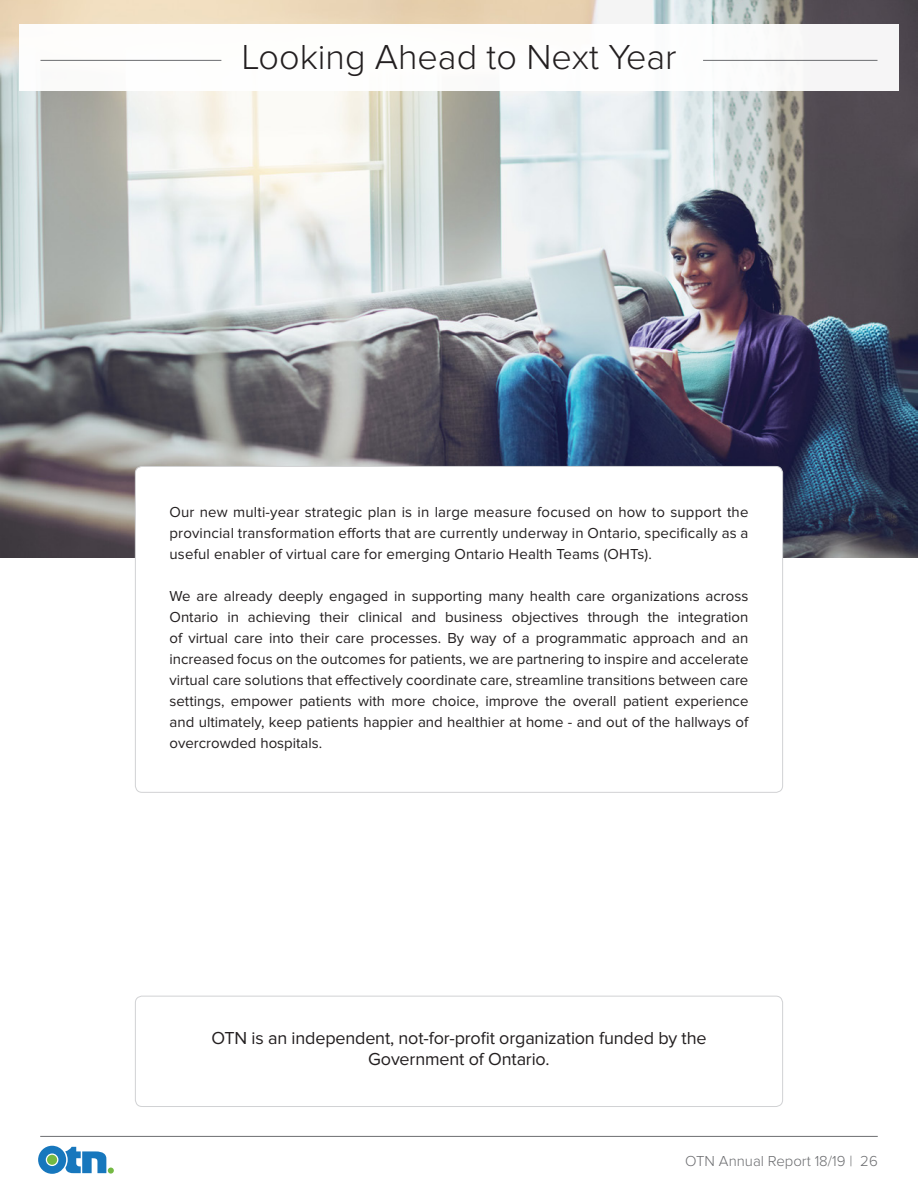
<style>
.page{position:relative;width:918px;height:1188px;background:#fff}
.page>*{position:absolute;margin:0;border:0;box-sizing:border-box;transform-origin:0 0}
.t1{font:300 36px "Proxima Nova";color:#231f20}
.body{font:18px/21px "Proxima Nova";letter-spacing:-.01em;color:#231f20;text-align:center}
.body-2{font:15px/21px "Proxima Nova";color:#231f20;text-align:justify}
.t2{font:300 15px "Proxima Nova";color:#6c6d70}
</style>
<div class="page">
<hr style="left:40px;top:1136px;width:838px;height:1px;background:#6c6d70">
<svg style="left:38px;top:1146px;width:76px;height:28px"></svg>
<img style="left:0;top:0;width:918px;height:557px">
<div style="left:19px;top:25px;width:880px;height:66px;background:#fff"></div>
<hr style="left:41px;top:60px;width:180px;height:1px;background:#6c6d70">
<hr style="left:703px;top:60px;width:175px;height:1px;background:#6c6d70">
<div style="left:135px;top:466px;width:648px;height:326px;background:#fff;border-radius:7px"></div>
<div style="left:135px;top:996px;width:648px;height:111px;border:1px solid #d1d2d4;border-radius:7px"></div>
<p class="t1" style="left:241px;top:36px;width:437px">Looking Ahead to Next Year</p>
<p class="body-2" style="left:170px;top:502px;width:580px">Our new multi-year strategic plan is in large measure focused on how to support the provincial transformation efforts that are currently underway in Ontario, specifically as a useful enabler of virtual care for emerging Ontario Health Teams (OHTs).</p>
<p class="body-2" style="left:170px;top:586px;width:580px">We are already deeply engaged in supporting many health care organizations across Ontario in achieving their clinical and business objectives through the integration of virtual care into their care processes. By way of a programmatic approach and an increased focus on the outcomes for patients, we are partnering to inspire and accelerate virtual care solutions that effectively coordinate care, streamline transitions between care settings, empower patients with more choice, improve the overall patient experience and ultimately, keep patients happier and healthier at home - and out of the hallways of overcrowded hospitals.</p>
<p class="body" style="left:211px;top:1028px;width:497px">OTN is an independent, not-for-profit organization funded by the<br>Government of Ontario.</p>
<p class="t2" style="left:685px;top:1152px;width:194px">OTN Annual Report 18/19 | 26</p>
</div>
